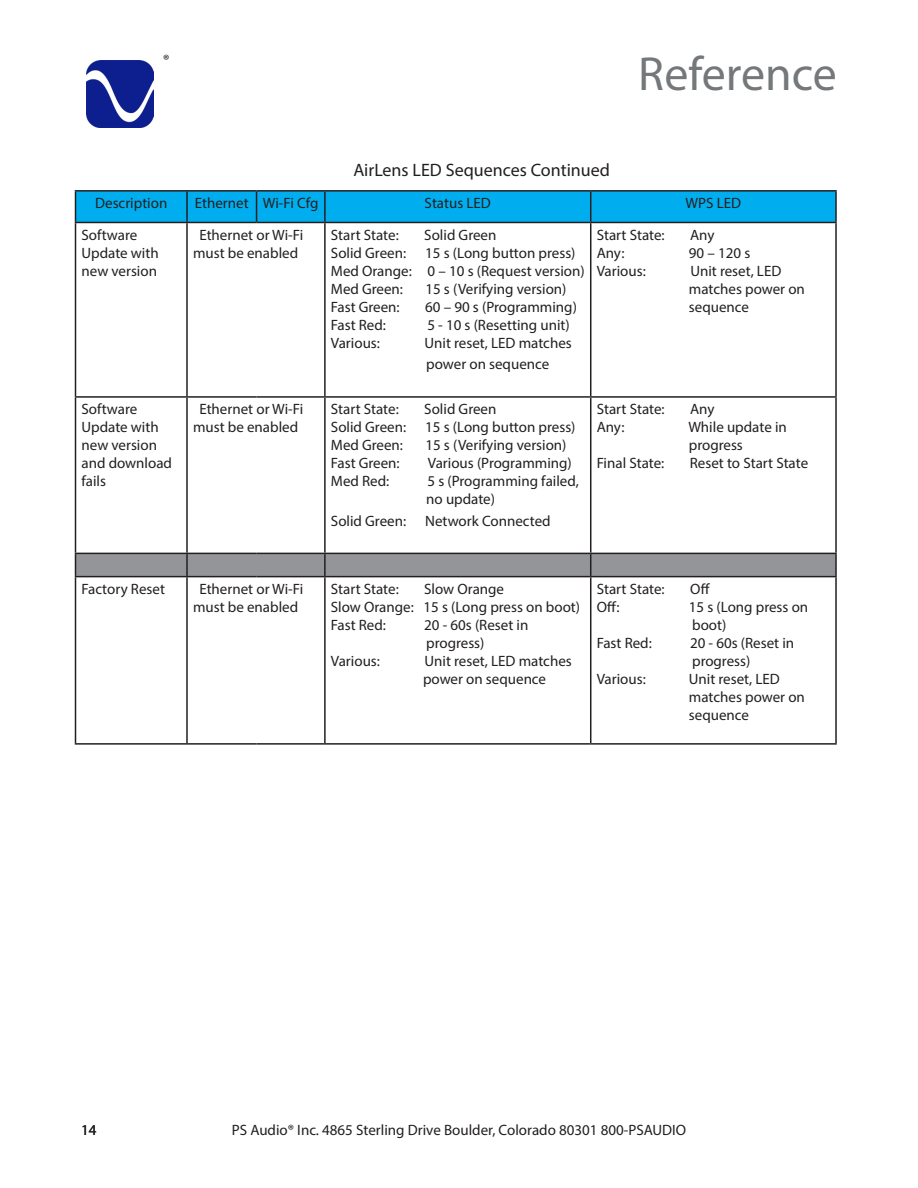
<style>
.page{position:relative;width:918px;height:1188px;background:#fff}
.page>*{position:absolute;margin:0;border:0;box-sizing:border-box;transform-origin:0 0}
.Headlines{font:48px "Myriad Pro";color:#75787b}
.List_Paragraph{font:18px "Myriad Pro";color:#231f20}
.List_Paragraph-2{font:15px/18px "Myriad Pro";color:#231f20;text-align:center}
</style>
<div class="page">
<img style="left:86px;top:60px;width:67px;height:67px">
<div style="left:76px;top:192px;width:759px;height:30px;background:#00aeef"></div>
<hr style="left:75px;top:190px;width:112px;height:2px;background:#231f20">
<hr style="left:75px;top:192px;width:1px;height:30px;background:#231f20">
<hr style="left:187px;top:190px;width:70px;height:2px;background:#231f20">
<hr style="left:186px;top:192px;width:2px;height:30px;background:#231f20">
<hr style="left:257px;top:190px;width:68px;height:2px;background:#231f20">
<hr style="left:256px;top:192px;width:1px;height:30px;background:#231f20">
<hr style="left:325px;top:190px;width:266px;height:2px;background:#231f20">
<hr style="left:324px;top:192px;width:2px;height:30px;background:#231f20">
<hr style="left:591px;top:190px;width:246px;height:2px;background:#231f20">
<hr style="left:590px;top:192px;width:1px;height:30px;background:#231f20">
<hr style="left:835px;top:192px;width:2px;height:30px;background:#231f20">
<hr style="left:75px;top:222px;width:112px;height:1px;background:#231f20">
<hr style="left:75px;top:223px;width:1px;height:173px;background:#231f20">
<hr style="left:187px;top:222px;width:70px;height:1px;background:#231f20">
<hr style="left:186px;top:223px;width:2px;height:173px;background:#231f20">
<hr style="left:257px;top:222px;width:68px;height:1px;background:#231f20">
<hr style="left:325px;top:222px;width:266px;height:1px;background:#231f20">
<hr style="left:324px;top:223px;width:2px;height:173px;background:#231f20">
<hr style="left:591px;top:222px;width:246px;height:1px;background:#231f20">
<hr style="left:590px;top:223px;width:1px;height:173px;background:#231f20">
<hr style="left:835px;top:223px;width:2px;height:173px;background:#231f20">
<hr style="left:75px;top:396px;width:112px;height:2px;background:#231f20">
<hr style="left:75px;top:398px;width:1px;height:155px;background:#231f20">
<hr style="left:187px;top:396px;width:70px;height:2px;background:#231f20">
<hr style="left:186px;top:398px;width:2px;height:155px;background:#231f20">
<hr style="left:257px;top:396px;width:68px;height:2px;background:#231f20">
<hr style="left:325px;top:396px;width:266px;height:2px;background:#231f20">
<hr style="left:324px;top:398px;width:2px;height:155px;background:#231f20">
<hr style="left:591px;top:396px;width:246px;height:2px;background:#231f20">
<hr style="left:590px;top:398px;width:1px;height:155px;background:#231f20">
<hr style="left:835px;top:398px;width:2px;height:155px;background:#231f20">
<hr style="left:591px;top:553px;width:246px;height:1px;background:#231f20">
<svg style="left:75px;top:553px;width:760px;height:23px;background:#8b8d90"></svg>
<hr style="left:835px;top:554px;width:2px;height:22px;background:#231f20">
<hr style="left:75px;top:576px;width:112px;height:1px;background:#231f20">
<hr style="left:75px;top:577px;width:1px;height:166px;background:#231f20">
<hr style="left:187px;top:576px;width:70px;height:1px;background:#231f20">
<hr style="left:186px;top:577px;width:2px;height:166px;background:#231f20">
<hr style="left:257px;top:576px;width:68px;height:1px;background:#231f20">
<hr style="left:325px;top:576px;width:266px;height:1px;background:#231f20">
<hr style="left:324px;top:577px;width:2px;height:166px;background:#231f20">
<hr style="left:591px;top:576px;width:246px;height:1px;background:#231f20">
<hr style="left:590px;top:577px;width:1px;height:166px;background:#231f20">
<hr style="left:835px;top:577px;width:2px;height:166px;background:#231f20">
<hr style="left:75px;top:743px;width:112px;height:2px;background:#231f20">
<hr style="left:187px;top:743px;width:70px;height:2px;background:#231f20">
<hr style="left:257px;top:743px;width:68px;height:2px;background:#231f20">
<hr style="left:325px;top:743px;width:266px;height:2px;background:#231f20">
<hr style="left:591px;top:743px;width:246px;height:2px;background:#231f20">
<p class="List_Paragraph-2" style="left:163px;top:51px;width:8px">®</p>
<p class="List_Paragraph" style="left:353px;top:158px;width:258px">AirLens LED Sequences Continued</p>
<p class="Headlines" style="left:638px;top:44px;width:200px">Reference</p>
<p class="List_Paragraph-2" style="left:95px;top:194px;width:74px">Description</p>
<p class="List_Paragraph-2" style="left:195px;top:194px;width:55px">Ethernet</p>
<p class="List_Paragraph-2" style="left:263px;top:194px;width:57px">Wi-Fi Cfg</p>
<p class="List_Paragraph-2" style="left:425px;top:194px;width:68px">Status LED</p>
<p class="List_Paragraph-2" style="left:686px;top:194px;width:57px">WPS LED</p>
<p class="List_Paragraph-2" style="left:82px;top:225px;width:79px;text-align:left">Software<br>Update with new version</p>
<p class="List_Paragraph-2" style="left:193px;top:225px;width:112px">Ethernet or Wi-Fi must be enabled</p>
<p class="List_Paragraph-2" style="left:331px;top:225px;width:69px">Start State:</p>
<p class="List_Paragraph-2" style="left:424px;top:225px;width:74px">Solid Green</p>
<p class="List_Paragraph-2" style="left:597px;top:225px;width:69px">Start State:</p>
<p class="List_Paragraph-2" style="left:690px;top:225px;width:26px">Any</p>
<p class="List_Paragraph-2" style="left:597px;top:243px;width:29px">Any:</p>
<p class="List_Paragraph-2" style="left:689px;top:243px;width:63px">90 – 120 s</p>
<p class="List_Paragraph-2" style="left:597px;top:261px;width:51px">Various:</p>
<p class="List_Paragraph-2" style="left:690px;top:261px;width:93px">Unit reset, LED</p>
<p class="List_Paragraph-2" style="left:689px;top:279px;width:117px">matches power on</p>
<p class="List_Paragraph-2" style="left:689px;top:297px;width:62px">sequence</p>
<p class="List_Paragraph-2" style="left:331px;top:243px;width:77px">Solid Green:</p>
<p class="List_Paragraph-2" style="left:425px;top:243px;width:152px">15 s (Long button press)</p>
<p class="List_Paragraph-2" style="left:331px;top:261px;width:255px">Med Orange: 0 – 10 s (Request version)</p>
<p class="List_Paragraph-2" style="left:331px;top:279px;width:74px">Med Green:</p>
<p class="List_Paragraph-2" style="left:425px;top:279px;width:143px">15 s (Verifying version)</p>
<p class="List_Paragraph-2" style="left:331px;top:297px;width:70px">Fast Green:</p>
<p class="List_Paragraph-2" style="left:425px;top:297px;width:153px">60 – 90 s (Programming)</p>
<p class="List_Paragraph-2" style="left:331px;top:315px;width:57px">Fast Red:</p>
<p class="List_Paragraph-2" style="left:427px;top:315px;width:144px">5 - 10 s (Resetting unit)</p>
<p class="List_Paragraph-2" style="left:331px;top:333px;width:51px">Various:</p>
<p class="List_Paragraph-2" style="left:425px;top:333px;width:149px">Unit reset, LED matches</p>
<p class="List_Paragraph-2" style="left:426px;top:355px;width:125px">power on sequence</p>
<p class="List_Paragraph-2" style="left:82px;top:400px;width:92px;text-align:left">Software<br>Update with new version and download fails</p>
<p class="List_Paragraph-2" style="left:193px;top:400px;width:112px">Ethernet or Wi-Fi must be enabled</p>
<p class="List_Paragraph-2" style="left:331px;top:400px;width:69px">Start State:</p>
<p class="List_Paragraph-2" style="left:424px;top:400px;width:74px">Solid Green</p>
<p class="List_Paragraph-2" style="left:331px;top:418px;width:77px">Solid Green:</p>
<p class="List_Paragraph-2" style="left:425px;top:418px;width:152px">15 s (Long button press)</p>
<p class="List_Paragraph-2" style="left:331px;top:436px;width:74px">Med Green:</p>
<p class="List_Paragraph-2" style="left:425px;top:436px;width:143px">15 s (Verifying version)</p>
<p class="List_Paragraph-2" style="left:331px;top:454px;width:70px">Fast Green:</p>
<p class="List_Paragraph-2" style="left:428px;top:454px;width:146px">Various (Programming)</p>
<p class="List_Paragraph-2" style="left:331px;top:472px;width:60px">Med Red:</p>
<p class="List_Paragraph-2" style="left:428px;top:472px;width:153px">5 s (Programming failed,</p>
<p class="List_Paragraph-2" style="left:426px;top:490px;width:70px">no update)</p>
<p class="List_Paragraph-2" style="left:331px;top:512px;width:77px">Solid Green:</p>
<p class="List_Paragraph-2" style="left:425px;top:512px;width:127px">Network Connected</p>
<p class="List_Paragraph-2" style="left:597px;top:400px;width:69px">Start State:</p>
<p class="List_Paragraph-2" style="left:690px;top:400px;width:26px">Any</p>
<p class="List_Paragraph-2" style="left:597px;top:418px;width:29px">Any:</p>
<p class="List_Paragraph-2" style="left:688px;top:418px;width:100px">While update in</p>
<p class="List_Paragraph-2" style="left:689px;top:436px;width:55px">progress</p>
<p class="List_Paragraph-2" style="left:597px;top:454px;width:69px">Final State:</p>
<p class="List_Paragraph-2" style="left:690px;top:454px;width:120px">Reset to Start State</p>
<p class="List_Paragraph-2" style="left:82px;top:580px;width:85px">Factory Reset</p>
<p class="List_Paragraph-2" style="left:193px;top:580px;width:112px">Ethernet or Wi-Fi must be enabled</p>
<p class="List_Paragraph-2" style="left:331px;top:580px;width:69px">Start State:</p>
<p class="List_Paragraph-2" style="left:424px;top:580px;width:81px">Slow Orange</p>
<p class="List_Paragraph-2" style="left:331px;top:598px;width:251px">Slow Orange: 15 s (Long press on boot)</p>
<p class="List_Paragraph-2" style="left:331px;top:616px;width:57px">Fast Red:</p>
<p class="List_Paragraph-2" style="left:424px;top:616px;width:106px">20 - 60s (Reset in</p>
<p class="List_Paragraph-2" style="left:426px;top:634px;width:60px">progress)</p>
<p class="List_Paragraph-2" style="left:331px;top:652px;width:51px">Various:</p>
<p class="List_Paragraph-2" style="left:425px;top:652px;width:149px">Unit reset, LED matches</p>
<p class="List_Paragraph-2" style="left:423px;top:670px;width:125px">power on sequence</p>
<p class="List_Paragraph-2" style="left:597px;top:580px;width:69px">Start State:</p>
<p class="List_Paragraph-2" style="left:690px;top:580px;width:21px">Off</p>
<p class="List_Paragraph-2" style="left:597px;top:598px;width:24px">Off:</p>
<p class="List_Paragraph-2" style="left:689px;top:598px;width:121px">15 s (Long press on</p>
<p class="List_Paragraph-2" style="left:692px;top:616px;width:36px">boot)</p>
<p class="List_Paragraph-2" style="left:597px;top:634px;width:57px">Fast Red:</p>
<p class="List_Paragraph-2" style="left:690px;top:634px;width:106px">20 - 60s (Reset in</p>
<p class="List_Paragraph-2" style="left:692px;top:652px;width:60px">progress)</p>
<p class="List_Paragraph-2" style="left:597px;top:670px;width:51px">Various:</p>
<p class="List_Paragraph-2" style="left:689px;top:670px;width:93px">Unit reset, LED</p>
<p class="List_Paragraph-2" style="left:689px;top:688px;width:117px">matches power on</p>
<p class="List_Paragraph-2" style="left:689px;top:706px;width:62px">sequence</p>
<p class="List_Paragraph-2" style="left:81px;top:1121px;width:17px">14</p>
<p class="List_Paragraph-2" style="left:232px;top:1121px;width:456px">PS Audio® Inc. 4865 Sterling Drive Boulder, Colorado 80301 800-PSAUDIO</p>
</div>
